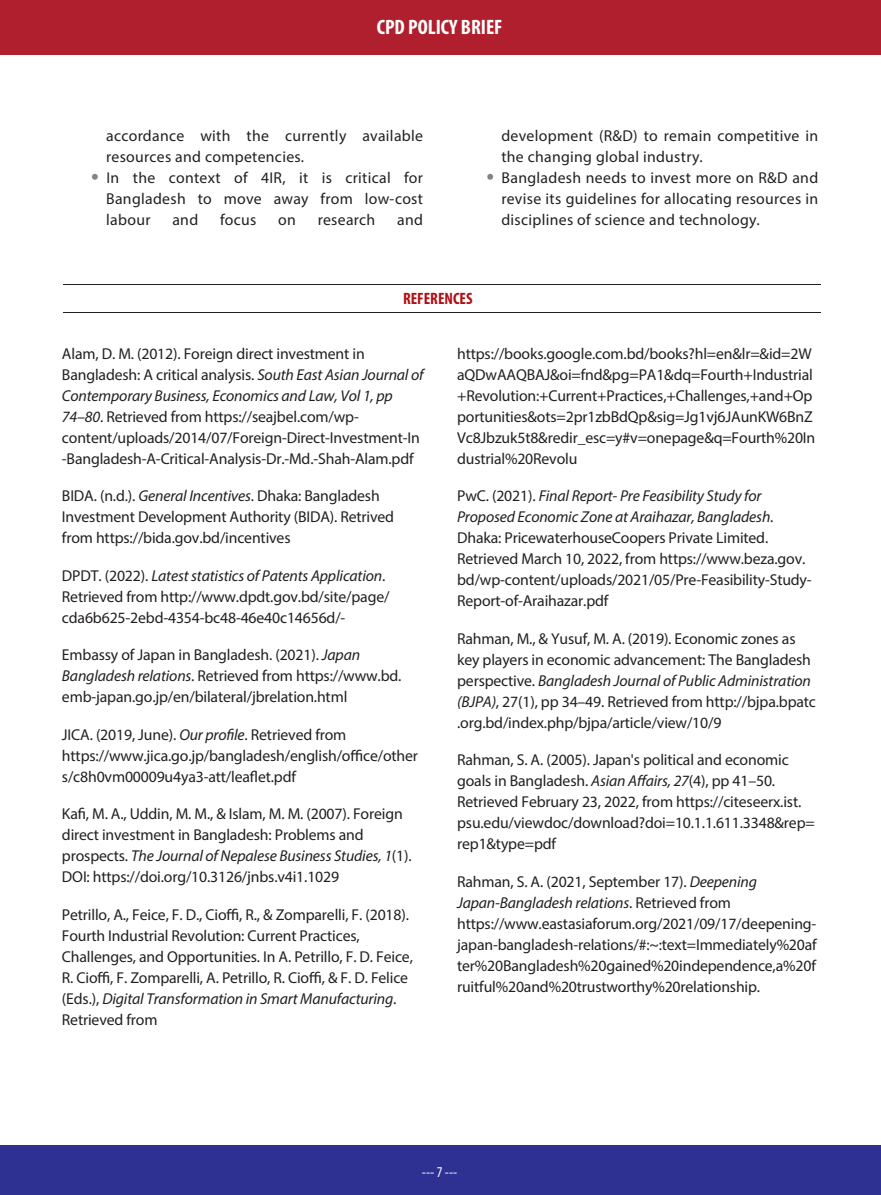
<style>
.page{position:relative;width:881px;height:1195px;background:#fff}
.page>*{position:absolute;margin:0;border:0;box-sizing:border-box;transform-origin:0 0}
.t1{font:700 condensed 20.85px "Myriad Pro";color:#fff}
.t2{font:700 condensed 16.5px "Myriad Pro";color:#b01016}
.t3{font:15.75px/21px "Myriad Pro";letter-spacing:-.01em;color:#231f20}
.t4{font:15.75px/21px "Myriad Pro";letter-spacing:.02em;color:#231f20}
.t5{font:condensed 15px "Myriad Pro";color:#fff}
.s1{font-weight:700;font-stretch:condensed;font-size:27px;color:#808285}
.s2{font-style:italic}
</style>
<div class="page">
<div style="left:0;top:1146px;width:881px;height:49px;background:#2e3092"></div>
<div style="left:0;top:1px;width:881px;height:54px;background:#b01f2d"></div>
<hr style="left:64px;top:284px;width:757px;height:1px;background:#221e1f">
<hr style="left:64px;top:312px;width:757px;height:1px;background:#221e1f">
<h1 class="t1" style="left:377px;top:19px;width:127px">CPD POLICY BRIEF</h1>
<p class="t4" style="left:106px;top:127px;width:318px">accordance with the currently available resources and competencies.</p>
<p class="t3" style="left:106px;top:169px;width:318px;text-align:justify;text-indent:-15px"><span class="s1">•</span> In the context of 4IR, it is critical for Bangladesh to move away from low-cost labour</p>
<p class="t3" style="left:172px;top:211px;width:27px">and</p>
<p class="t3" style="left:220px;top:211px;width:38px">focus</p>
<p class="t3" style="left:278px;top:211px;width:19px">on</p>
<p class="t4" style="left:318px;top:211px;width:59px">research</p>
<p class="t3" style="left:397px;top:211px;width:27px">and</p>
<p class="t4" style="left:501px;top:127px;width:318px">development (R&amp;D) to remain competitive in the changing global industry.</p>
<p class="t3" style="left:501px;top:169px;width:318px;text-align:justify;text-indent:-15px"><span class="s1">•</span> Bangladesh needs to invest more on R&amp;D and revise its guidelines for allocating resources in disciplines of science and technology.</p>
<p class="t2" style="left:403px;top:293px;width:71px">REFERENCES</p>
<p class="t3" style="left:62px;top:345px;width:363px">Alam, D. M. (2012). Foreign direct investment in Bangladesh: A critical analysis. <span class="s2">South East Asian Journal of Contemporary Business, Economics and Law, Vol 1, pp 74–80</span>. Retrieved from https://seajbel.com/wp&shy;content/uploads/2014/07/Foreign-Direct-Investment-In -Bangladesh-A-Critical-Analysis-Dr.-Md.-Shah-Alam.pdf</p>
<p class="t3" style="left:62px;top:487px;width:334px">BIDA. (n.d.). <span class="s2">General Incentives</span>. Dhaka: Bangladesh<br>Investment Development Authority (BIDA). Retrived from https://bida.gov.bd/incentives</p>
<p class="t3" style="left:62px;top:567px;width:329px">DPDT. (2022). <span class="s2">Latest statistics of Patents Application</span>.<br>Retrieved from http://www.dpdt.gov.bd/site/page/ cda6b625-2ebd-4354-bc48-46e40c14656d/-</p>
<p class="t3" style="left:62px;top:646px;width:341px">Embassy of Japan in Bangladesh. (2021). <span class="s2">Japan<br>Bangladesh relations</span>. Retrieved from https://www.bd. emb-japan.go.jp/en/bilateral/jbrelation.html</p>
<p class="t3" style="left:62px;top:725px;width:358px">JICA. (2019, June). <span class="s2">Our profile</span>. Retrieved from https://www.jica.go.jp/bangladesh/english/office/other s/c8h0vm00009u4ya3-att/leaflet.pdf</p>
<p class="t3" style="left:62px;top:805px;width:351px">Kafi, M. A., Uddin, M. M., &amp; Islam, M. M. (2007). Foreign direct investment in Bangladesh: Problems and prospects. <span class="s2">The Journal of Nepalese Business Studies, 1</span>(1).<br>DOI: https://doi.org/10.3126/jnbs.v4i1.1029</p>
<p class="t3" style="left:62px;top:905px;width:352px">Petrillo, A., Feice, F. D., Cioffi, R., &amp; Zomparelli, F. (2018).<br>Fourth Industrial Revolution: Current Practices, Challenges, and Opportunities. In A. Petrillo, F. D. Feice, R. Cioffi, F. Zomparelli, A. Petrillo, R. Cioffi, &amp; F. D. Felice (Eds.), <span class="s2">Digital Transformation in Smart Manufacturing</span>.<br>Retrieved from</p>
<p class="t3" style="left:457px;top:345px;width:360px">https://books.google.com.bd/books?hl=en&amp;lr=&amp;id=2W aQDwAAQBAJ&amp;oi=fnd&amp;pg=PA1&amp;dq=Fourth+Industrial +Revolution:+Current+Practices,+Challenges,+and+Op portunities&amp;ots=2pr1zbBdQp&amp;sig=Jg1vj6JAunKW6BnZ Vc8Jbzuk5t8&amp;redir_esc=y#v=onepage&amp;q=Fourth%20In dustrial%20Revolu</p>
<p class="t3" style="left:457px;top:487px;width:356px">PwC. (2021). <span class="s2">Final Report- Pre Feasibility Study for Proposed Economic Zone at Araihazar, Bangladesh</span>.<br>Dhaka: PricewaterhouseCoopers Private Limited.<br>Retrieved March 10, 2022, from https://www.beza.gov. bd/wp-content/uploads/2021/05/Pre-Feasibility-Study-Report-of-Araihazar.pdf</p>
<p class="t3" style="left:457px;top:630px;width:360px">Rahman, M., &amp; Yusuf, M. A. (2019). Economic zones as key players in economic advancement: The Bangladesh perspective. <span class="s2">Bangladesh Journal of Public Administration (BJPA)</span>, 27(1), pp 34–49. Retrieved from http://bjpa.bpatc .org.bd/index.php/bjpa/article/view/10/9</p>
<p class="t3" style="left:457px;top:751px;width:359px">Rahman, S. A. (2005). Japan's political and economic goals in Bangladesh. <span class="s2">Asian Affairs, 27</span>(4), pp 41–50.<br>Retrieved February 23, 2022, from https://citeseerx.ist. psu.edu/viewdoc/download?doi=10.1.1.611.3348&amp;rep= rep1&amp;type=pdf</p>
<p class="t3" style="left:457px;top:873px;width:361px">Rahman, S. A. (2021, September 17). <span class="s2">Deepening Japan-Bangladesh relations</span>. Retrieved from https://www.eastasiaforum.org/2021/09/17/deepening&shy;japan-bangladesh-relations/#:~:text=Immediately%20af ter%20Bangladesh%20gained%20independence,a%20f ruitful%20and%20trustworthy%20relationship.</p>
<p class="t5" style="left:422px;top:1163px;width:37px">--- 7 ---</p>
</div>
